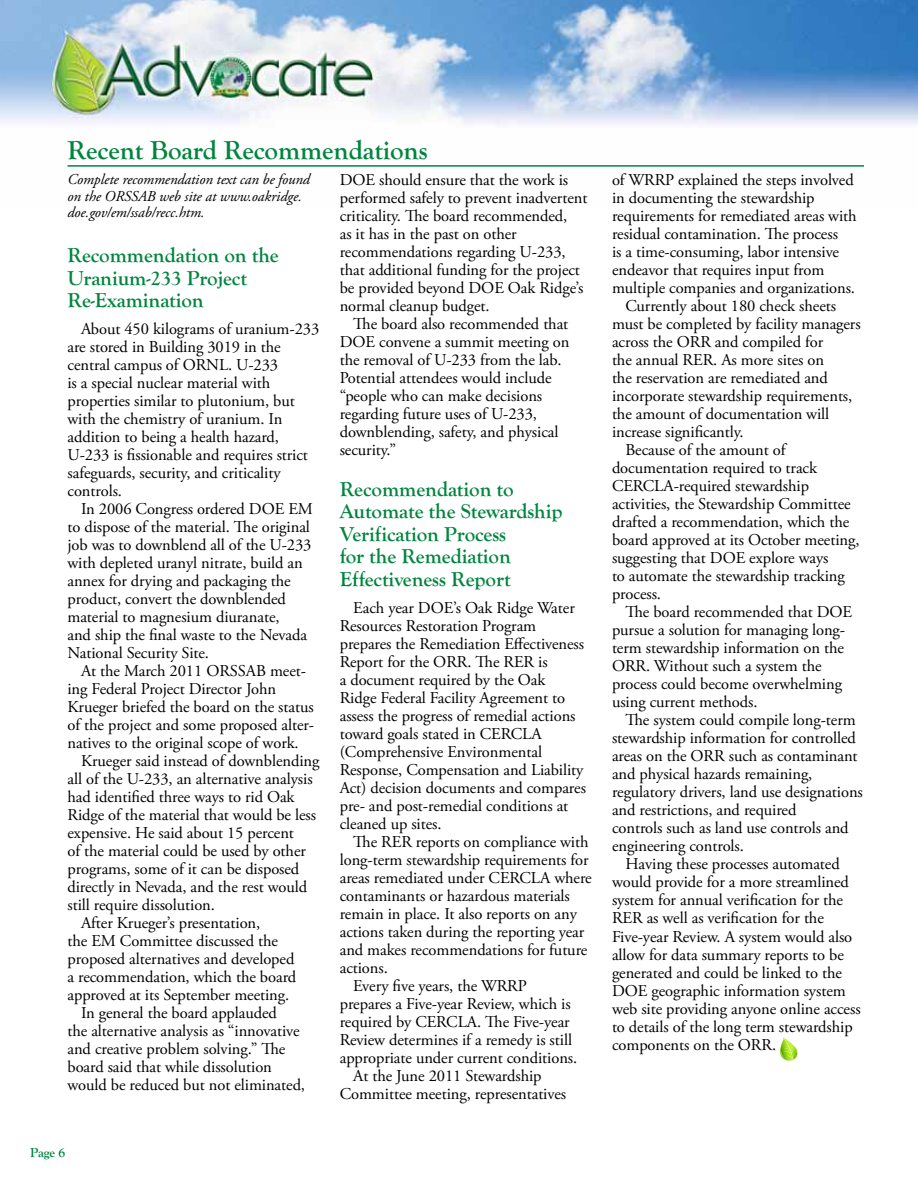
<style>
.page{position:relative;width:918px;height:1188px;background:#fff}
.page>*{position:absolute;margin:0;border:0;box-sizing:border-box;transform-origin:0 0}
.t1{font:700 27px "Goudy Old Style T";letter-spacing:-.005em;color:#00853f}
.t2{font:700 21px/22.5px "Goudy Old Style T";letter-spacing:-.005em;color:#00853f}
.t3{font:16.5px/18px "Adobe Garamond Pro";letter-spacing:-.005em;color:#000}
.t4{font:italic 15px/16.5px "Adobe Garamond Pro";letter-spacing:-.005em;color:#000}
.t5{font:700 13.5px "Goudy Old Style T";color:#00853f}
</style>
<div class="page">
<img style="left:0;top:0;width:918px;height:167px">
<hr style="left:68px;top:165px;width:796px;height:2px;background:#00853f">
<svg style="left:779px;top:1037px;width:19px;height:24px"></svg>
<h1 class="t1" style="left:68px;top:135px;width:362px">Recent Board Recommendations</h1>
<p class="t3" style="left:340px;top:172px;width:249px">DOE should ensure that the work is performed safely to prevent inadvertent criticality. The board recommended,<br>as it has in the past on other recommendations regarding U-233, that additional funding for the project be provided beyond DOE Oak Ridge’s normal cleanup budget.</p>
<p class="t3" style="left:340px;top:316px;width:231px;text-indent:13px">The board also recommended that<br>DOE convene a summit meeting on the removal of U-233 from the lab.<br>Potential attendees would include “people who can make decisions regarding future uses of U-233, downblending, safety, and physical security.”</p>
<p class="t2" style="left:340px;top:478px;width:224px">Recommendation to<br>Automate the Stewardship<br>Verification Process<br>for the Remediation<br>Effectiveness Report</p>
<p class="t3" style="left:340px;top:599px;width:248px;text-indent:13px">Each year DOE’s Oak Ridge Water Resources Restoration Program prepares the Remediation Effectiveness Report for the ORR. The RER is<br>a document required by the Oak Ridge Federal Facility Agreement to assess the progress of remedial actions toward goals stated in CERCLA (Comprehensive Environmental Response, Compensation and Liability Act) decision documents and compares pre- and post-remedial conditions at cleaned up sites.</p>
<p class="t3" style="left:353px;top:833px;width:237px">The RER reports on compliance with</p>
<p class="t3" style="left:340px;top:851px;width:250px">long-term stewardship requirements for</p>
<p class="t3" style="left:340px;top:869px;width:254px">areas remediated under CERCLA where</p>
<p class="t3" style="left:340px;top:887px;width:232px">contaminants or hazardous materials</p>
<p class="t3" style="left:340px;top:905px;width:239px">remain in place. It also reports on any</p>
<p class="t3" style="left:340px;top:923px;width:246px">actions taken during the reporting year</p>
<p class="t3" style="left:340px;top:941px;width:249px">and makes recommendations for future</p>
<p class="t3" style="left:340px;top:959px;width:50px">actions.</p>
<p class="t3" style="left:353px;top:977px;width:175px">Every five years, the WRRP</p>
<p class="t3" style="left:340px;top:995px;width:232px">prepares a Five-year Review, which is</p>
<p class="t3" style="left:340px;top:1013px;width:231px">required by CERCLA. The Five-year</p>
<p class="t3" style="left:340px;top:1031px;width:234px">Review determines if a remedy is still</p>
<p class="t3" style="left:340px;top:1049px;width:239px">appropriate under current conditions.</p>
<p class="t3" style="left:353px;top:1067px;width:190px">At the June 2011 Stewardship</p>
<p class="t3" style="left:340px;top:1085px;width:228px">Committee meeting, representatives</p>
<p class="t4" style="left:68px;top:172px;width:244px">Complete recommendation text can be found on the ORSSAB web site at www.oakridge. doe.gov/em/ssab/recc.htm.</p>
<p class="t2" style="left:68px;top:244px;width:213px">Recommendation on the<br>Uranium-233 Project<br>Re-Examination</p>
<p class="t3" style="left:68px;top:321px;width:253px;text-indent:13px">About 450 kilograms of uranium-233 are stored in Building 3019 in the central campus of ORNL. U-233<br>is a special nuclear material with properties similar to plutonium, but with the chemistry of uranium. In addition to being a health hazard,<br>U-233 is fissionable and requires strict safeguards, security, and criticality controls.</p>
<p class="t3" style="left:68px;top:501px;width:247px;text-indent:13px">In 2006 Congress ordered DOE EM to dispose of the material. The original job was to downblend all of the U-233 with depleted uranyl nitrate, build an annex for drying and packaging the product, convert the downblended material to magnesium diuranate,<br>and ship the final waste to the Nevada National Security Site.</p>
<p class="t3" style="left:81px;top:663px;width:227px">At the March 2011 ORSSAB meet-</p>
<p class="t3" style="left:68px;top:681px;width:210px">ing Federal Project Director John</p>
<p class="t3" style="left:68px;top:699px;width:248px">Krueger briefed the board on the status</p>
<p class="t3" style="left:68px;top:717px;width:248px">of the project and some proposed alter-</p>
<p class="t3" style="left:68px;top:735px;width:233px">natives to the original scope of work.</p>
<p class="t3" style="left:81px;top:753px;width:240px">Krueger said instead of downblending</p>
<p class="t3" style="left:68px;top:771px;width:247px">all of the U-233, an alternative analysis</p>
<p class="t3" style="left:68px;top:789px;width:229px">had identified three ways to rid Oak</p>
<p class="t3" style="left:68px;top:807px;width:250px">Ridge of the material that would be less</p>
<p class="t3" style="left:68px;top:825px;width:228px">expensive. He said about 15 percent</p>
<p class="t3" style="left:68px;top:843px;width:240px">of the material could be used by other</p>
<p class="t3" style="left:68px;top:861px;width:233px">programs, some of it can be disposed</p>
<p class="t3" style="left:68px;top:879px;width:241px">directly in Nevada, and the rest would</p>
<p class="t3" style="left:68px;top:897px;width:149px">still require dissolution.</p>
<p class="t3" style="left:81px;top:915px;width:181px">After Krueger’s presentation,</p>
<p class="t3" style="left:68px;top:933px;width:212px">the EM Committee discussed the</p>
<p class="t3" style="left:68px;top:951px;width:228px">proposed alternatives and developed</p>
<p class="t3" style="left:68px;top:969px;width:230px">a recommendation, which the board</p>
<p class="t3" style="left:68px;top:987px;width:223px">approved at its September meeting.</p>
<p class="t3" style="left:81px;top:1005px;width:198px">In general the board applauded</p>
<p class="t3" style="left:68px;top:1023px;width:234px">the alternative analysis as “innovative</p>
<p class="t3" style="left:68px;top:1041px;width:219px">and creative problem solving.” The</p>
<p class="t3" style="left:68px;top:1059px;width:206px">board said that while dissolution</p>
<p class="t3" style="left:68px;top:1077px;width:239px">would be reduced but not eliminated,</p>
<p class="t5" style="left:30px;top:1145px;width:37px">Page 6</p>
<p class="t3" style="left:612px;top:172px;width:243px">of WRRP explained the steps involved</p>
<p class="t3" style="left:612px;top:190px;width:204px">in documenting the stewardship</p>
<p class="t3" style="left:612px;top:208px;width:246px">requirements for remediated areas with</p>
<p class="t3" style="left:612px;top:226px;width:228px">residual contamination. The process</p>
<p class="t3" style="left:612px;top:244px;width:229px">is a time-consuming, labor intensive</p>
<p class="t3" style="left:612px;top:262px;width:214px">endeavor that requires input from</p>
<p class="t3" style="left:612px;top:280px;width:245px">multiple companies and organizations.</p>
<p class="t3" style="left:626px;top:298px;width:212px">Currently about 180 check sheets</p>
<p class="t3" style="left:612px;top:316px;width:250px">must be completed by facility managers</p>
<p class="t3" style="left:612px;top:334px;width:213px">across the ORR and compiled for</p>
<p class="t3" style="left:612px;top:352px;width:214px">the annual RER. As more sites on</p>
<p class="t3" style="left:612px;top:370px;width:217px">the reservation are remediated and</p>
<p class="t3" style="left:612px;top:388px;width:242px">incorporate stewardship requirements,</p>
<p class="t3" style="left:612px;top:406px;width:219px">the amount of documentation will</p>
<p class="t3" style="left:612px;top:424px;width:133px">increase significantly.</p>
<p class="t3" style="left:626px;top:442px;width:162px">Because of the amount of</p>
<p class="t3" style="left:612px;top:460px;width:207px">documentation required to track</p>
<p class="t3" style="left:612px;top:478px;width:199px">CERCLA-required stewardship</p>
<p class="t3" style="left:612px;top:496px;width:240px">activities, the Stewardship Committee</p>
<p class="t3" style="left:612px;top:514px;width:239px">drafted a recommendation, which the</p>
<p class="t3" style="left:612px;top:532px;width:249px">board approved at its October meeting,</p>
<p class="t3" style="left:612px;top:550px;width:218px">suggesting that DOE explore ways</p>
<p class="t3" style="left:612px;top:568px;width:234px">to automate the stewardship tracking</p>
<p class="t3" style="left:612px;top:586px;width:51px">process.</p>
<p class="t3" style="left:626px;top:604px;width:228px">The board recommended that DOE</p>
<p class="t3" style="left:612px;top:622px;width:235px">pursue a solution for managing long-</p>
<p class="t3" style="left:612px;top:640px;width:234px">term stewardship information on the</p>
<p class="t3" style="left:612px;top:658px;width:211px">ORR. Without such a system the</p>
<p class="t3" style="left:612px;top:676px;width:232px">process could become overwhelming</p>
<p class="t3" style="left:612px;top:694px;width:147px">using current methods.</p>
<p class="t3" style="left:626px;top:712px;width:232px">The system could compile long-term</p>
<p class="t3" style="left:612px;top:730px;width:245px">stewardship information for controlled</p>
<p class="t3" style="left:612px;top:748px;width:247px">areas on the ORR such as contaminant</p>
<p class="t3" style="left:612px;top:766px;width:202px">and physical hazards remaining,</p>
<p class="t3" style="left:612px;top:784px;width:252px">regulatory drivers, land use designations</p>
<p class="t3" style="left:612px;top:802px;width:186px">and restrictions, and required</p>
<p class="t3" style="left:612px;top:820px;width:238px">controls such as land use controls and</p>
<p class="t3" style="left:612px;top:838px;width:134px">engineering controls.</p>
<p class="t3" style="left:626px;top:856px;width:216px">Having these processes automated</p>
<p class="t3" style="left:612px;top:874px;width:238px">would provide for a more streamlined</p>
<p class="t3" style="left:612px;top:892px;width:233px">system for annual verification for the</p>
<p class="t3" style="left:612px;top:910px;width:213px">RER as well as verification for the</p>
<p class="t3" style="left:612px;top:928px;width:242px">Five-year Review. A system would also</p>
<p class="t3" style="left:612px;top:946px;width:233px">allow for data summary reports to be</p>
<p class="t3" style="left:612px;top:964px;width:232px">generated and could be linked to the</p>
<p class="t3" style="left:612px;top:982px;width:235px">DOE geographic information system</p>
<p class="t3" style="left:612px;top:1000px;width:250px">web site providing anyone online access</p>
<p class="t3" style="left:612px;top:1018px;width:242px">to details of the long term stewardship</p>
<p class="t3" style="left:612px;top:1036px;width:166px">components on the ORR.</p>
</div>
